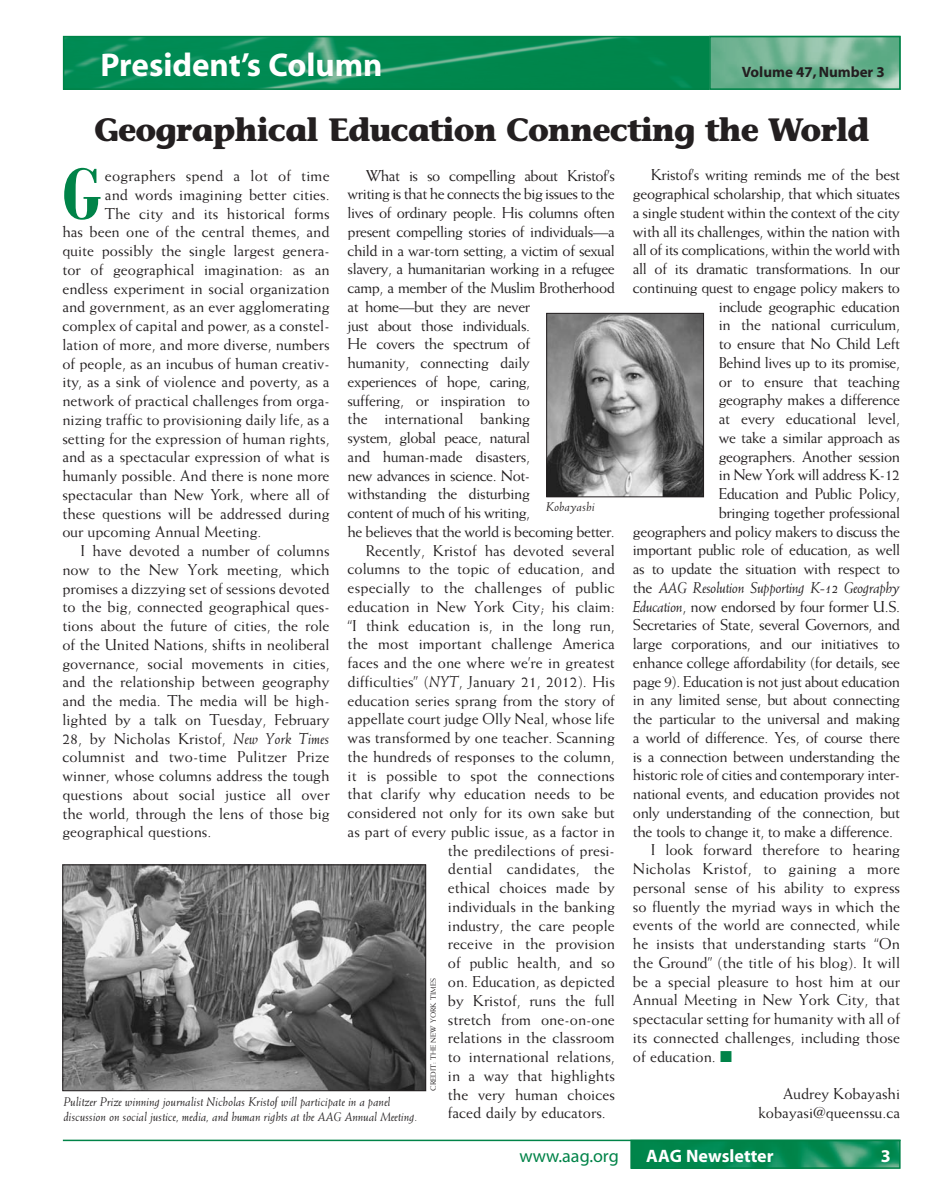
<style>
.page{position:relative;width:936px;height:1189px;background:#fff}
.page>*{position:absolute;margin:0;border:0;box-sizing:border-box;transform-origin:0 0}
.t1{font:700 condensed 77.25px "Bodoni";color:#008348}
.t2{font:700 33px "Myriad";color:#fff}
.t3{font:700 32.25px "Stone Informal";letter-spacing:-.03em;color:#231f20}
.t4{font:700 18px "Myriad";color:#fff}
.t5{font:18px "Myriad";color:#008348}
.t6{font:15.75px/18.8px "Weiss";letter-spacing:-.015em;color:#231f20;text-align:justify}
.t7{font:15.75px "Weiss";letter-spacing:.01em;color:#231f20}
.t8{font:700 15px "Myriad";color:#231f20}
.t9{font:italic 12.75px/15px "Weiss";color:#231f20}
.t10{font:7.5px "Weiss";letter-spacing:.01em;color:#231f20}
.s1{font-style:italic}
.s2{color:#008348}
</style>
<div class="page">
<img style="left:66px;top:39px;width:643px;height:48px">
<div style="left:63px;top:36px;width:837px;height:54px;border:2px solid #008348"></div>
<svg style="left:712px;top:39px;width:185px;height:48px;background:#73b494"></svg>
<div style="left:709px;top:36px;width:191px;height:54px;border:2px solid #008348"></div>
<img style="left:548px;top:315px;width:153px;height:180px">
<div style="left:546px;top:313px;width:157px;height:184px;border:1px solid #231f20"></div>
<img style="left:64px;top:866px;width:360px;height:223px">
<div style="left:62px;top:864px;width:364px;height:227px;border:1px solid #231f20"></div>
<img style="left:633px;top:1142px;width:264px;height:23px">
<div style="left:630px;top:1139px;width:270px;height:29px;border:2px solid #008348"></div>
<hr style="left:63px;top:1139px;width:837px;height:2px;background:#008348">
<p class="t2" style="left:100px;top:52px;width:283px">President’s Column</p>
<p class="t8" style="left:741px;top:66px;width:144px">Volume 47, Number 3</p>
<h1 class="t3" style="left:94px;top:117px;width:776px">Geographical Education Connecting the World</h1>
<p class="t1" style="left:62px;top:168px;width:40px">G</p>
<p class="t7" style="left:105px;top:170px;width:226px">eographers spend a lot of time</p>
<p class="t6" style="left:632px;top:167px;width:269px;text-align:right">Kristof’s writing reminds me of the best geographical scholarship, that which situates a single student within the context of the city with all its challenges, within the nation with all of its complications, within the world with all of its dramatic transformations. In our continuing quest to engage policy makers to include geographic education<br>in the national curriculum,<br>to ensure that No Child Left<br>Behind lives up to its promise,<br>or to ensure that teaching<br>geography makes a difference<br>at every educational level,<br>we take a similar approach as<br>geographers. Another session<br>in New York will address K-12<br>Education and Public Policy,<br>bringing together professional</p>
<p class="t6" style="left:632px;top:523px;width:269px">geographers and policy makers to discuss the important public role of education, as well as to update the situation with respect to the <span class="s1">AAG Resolution Supporting K-12 Geography Education</span>, now endorsed by four former U.S.<br>Secretaries of State, several Governors, and large corporations, and our initiatives to enhance college affordability (for details, see page 9). Education is not just about education in any limited sense, but about connecting the particular to the universal and making a world of difference. Yes, of course there is a connection between understanding the historic role of cities and contemporary inter&shy;national events, and education provides not only understanding of the connection, but the tools to change it, to make a difference.</p>
<p class="t6" style="left:632px;top:841px;width:269px;text-indent:18px">I look forward therefore to hearing Nicholas Kristof, to gaining a more personal sense of his ability to express so fluently the myriad ways in which the events of the world are connected, while he insists that understanding starts “On the Ground” (the title of his blog). It will be a special pleasure to host him at our Annual Meeting in New York City, that spectacular setting for humanity with all of its connected challenges, including those of education. <span class="s2">■</span></p>
<p class="t6" style="left:758px;top:1085px;width:143px;text-align:right">Audrey Kobayashi kobayasi@queenssu.ca</p>
<p class="t6" style="left:347px;top:167px;width:269px;text-align:left;text-indent:18px">What is so compelling about Kristof’s writing is that he connects the big issues to the lives of ordinary people. His columns often present compelling stories of individuals—a child in a war-torn setting, a victim of sexual slavery, a humanitarian working in a refugee camp, a member of the Muslim Brotherhood at home—but they are never<br>just about those individuals.<br>He covers the spectrum of<br>humanity, connecting daily<br>experiences of hope, caring,<br>suffering, or inspiration to<br>the international banking<br>system, global peace, natural<br>and human-made disasters,<br>new advances in science. Not-<br>withstanding the disturbing<br>content of much of his writing,<br>he believes that the world is becoming better.</p>
<p class="t6" style="left:347px;top:542px;width:269px;text-indent:18px">Recently, Kristof has devoted several columns to the topic of education, and especially to the challenges of public education in New York City; his claim: “I think education is, in the long run, the most important challenge America faces and the one where we’re in greatest difficulties” (<span class="s1">NYT</span>, January 21, 2012). His education series sprang from the story of appellate court judge Olly Neal, whose life was transformed by one teacher. Scanning the hundreds of responses to the column, it is possible to spot the connections that clarify why education needs to be considered not only for its own sake but as part of every public issue, as a factor in</p>
<p class="t6" style="left:448px;top:842px;width:168px">the predilections of presi&shy;dential candidates, the ethical choices made by individuals in the banking industry, the care people receive in the provision of public health, and so on. Education, as depicted by Kristof, runs the full stretch from one-on-one relations in the classroom to international relations, in a way that highlights the very human choices faced daily by educators.</p>
<p class="t6" style="left:105px;top:186px;width:226px">and words imagining better cities.</p>
<p class="t6" style="left:105px;top:205px;width:226px">The city and its historical forms</p>
<p class="t6" style="left:62px;top:224px;width:268px">has been one of the central themes, and</p>
<p class="t6" style="left:62px;top:243px;width:268px">quite possibly the single largest genera-</p>
<p class="t6" style="left:62px;top:261px;width:268px">tor of geographical imagination: as an</p>
<p class="t6" style="left:62px;top:280px;width:268px">endless experiment in social organization</p>
<p class="t6" style="left:62px;top:299px;width:268px">and government, as an ever agglomerating</p>
<p class="t6" style="left:62px;top:318px;width:269px">complex of capital and power, as a constel-</p>
<p class="t6" style="left:62px;top:336px;width:268px">lation of more, and more diverse, numbers</p>
<p class="t6" style="left:62px;top:355px;width:268px">of people, as an incubus of human creativ-</p>
<p class="t6" style="left:62px;top:374px;width:269px">ity, as a sink of violence and poverty, as a</p>
<p class="t6" style="left:62px;top:392px;width:269px">network of practical challenges from orga-</p>
<p class="t6" style="left:62px;top:411px;width:268px">nizing traffic to provisioning daily life, as a</p>
<p class="t6" style="left:62px;top:430px;width:268px">setting for the expression of human rights,</p>
<p class="t6" style="left:62px;top:449px;width:269px">and as a spectacular expression of what is</p>
<p class="t6" style="left:62px;top:467px;width:268px">humanly possible. And there is none more</p>
<p class="t6" style="left:62px;top:486px;width:268px">spectacular than New York, where all of</p>
<p class="t6" style="left:62px;top:505px;width:268px">these questions will be addressed during</p>
<p class="t6" style="left:62px;top:524px;width:200px">our upcoming Annual Meeting.</p>
<p class="t6" style="left:62px;top:542px;width:269px;text-indent:18px">I have devoted a number of columns now to the New York meeting, which promises a dizzying set of sessions devoted to the big, connected geographical ques&shy;tions about the future of cities, the role of the United Nations, shifts in neoliberal governance, social movements in cities, and the relationship between geography and the media. The media will be high&shy;lighted by a talk on Tuesday, February 28, by Nicholas Kristof, <span class="s1">New York Times </span>columnist and two-time Pulitzer Prize winner, whose columns address the tough questions about social justice all over the world, through the lens of those big geographical questions.</p>
<p class="t9" style="left:546px;top:500px;width:50px">Kobayashi</p>
<p class="t10" style="left:430px;top:1090px;width:114px;rotate:-90deg">CREDIT: THE NEW YORK TIMES</p>
<p class="t9" style="left:64px;top:1095px;width:355px">Pulitzer Prize winning journalist Nicholas Kristof will participate in a panel discussion on social justice, media, and human rights at the AAG Annual Meeting.</p>
<p class="t5" style="left:519px;top:1149px;width:101px">www.aag.org</p>
<p class="t4" style="left:646px;top:1149px;width:129px">AAG Newsletter</p>
<p class="t4" style="left:880px;top:1149px;width:11px">3</p>
</div>
